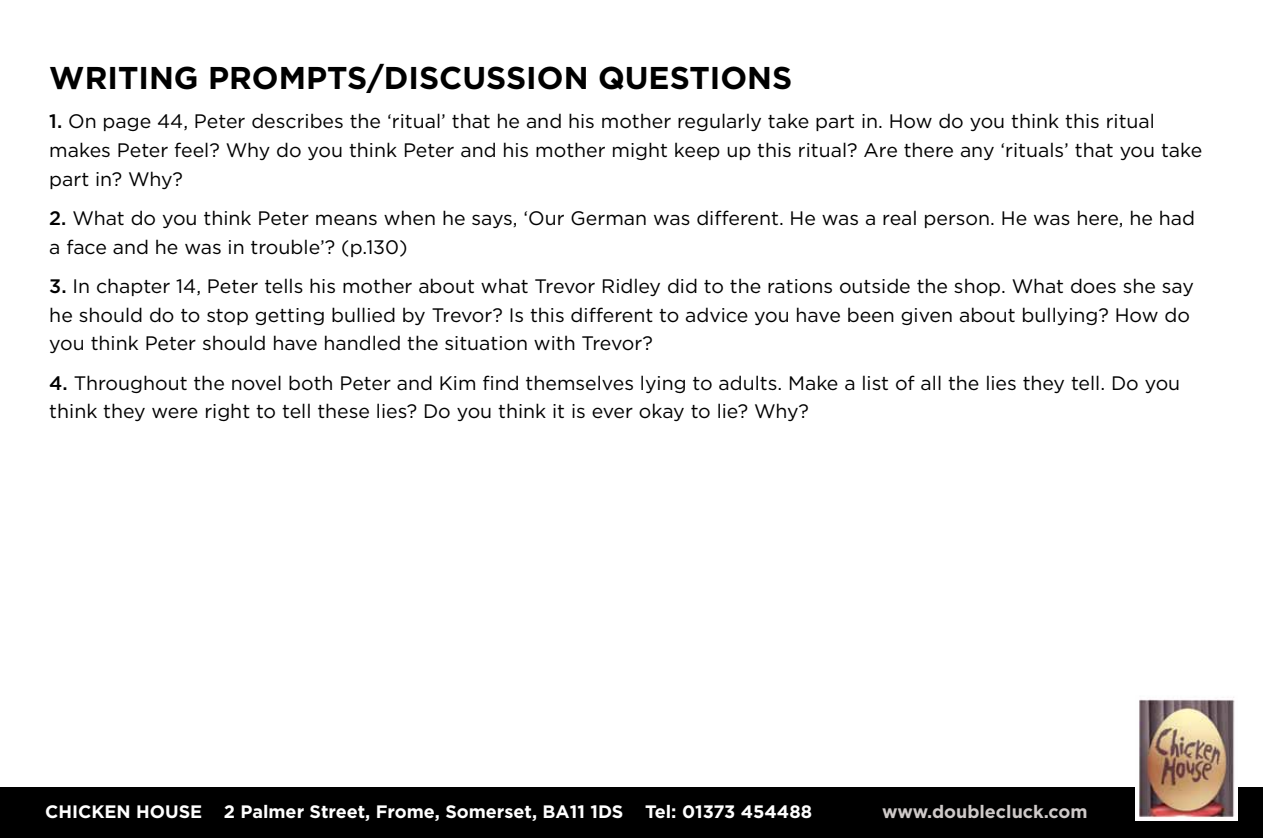
<style>
.page{position:relative;width:1263px;height:838px;background:#fff}
.page>*{position:absolute;margin:0;border:0;box-sizing:border-box;transform-origin:0 0}
.t1{font:700 31.5px "Gotham";color:#000}
.t2{font:19.5px/28.8px "Gotham";color:#000}
.t3{font:700 18px "Gotham";color:#fff}
.t4{font:700 18px "Gotham";color:#cec9c8}
.s1{font-weight:500}
</style>
<div class="page">
<div style="left:0;top:787px;width:1263px;height:51px;background:#000"></div>
<img style="left:1135px;top:697px;width:103px;height:123px">
<h1 class="t1" style="left:49px;top:57px;width:253px">Writing prompt</h1>
<h1 class="t1" style="left:347px;top:57px;width:447px">s/discussion questions</h1>
<p class="t2" style="left:49px;top:107px;width:1154px"><span class="s1">1.</span> On page 44, Peter describes the ‘ritual’ that he and his mother regularly take part in. How do you think this ritual makes Peter feel? Why do you think Peter and his mother might keep up this ritual? Are there any ‘rituals’ that you take part in? Why?</p>
<p class="t2" style="left:49px;top:203px;width:1147px"><span class="s1">2.</span> What do you think Peter means when he says, ‘Our German was different. He was a real person. He was here, he had a face and he was in trouble’? (p.130)</p>
<p class="t2" style="left:49px;top:271px;width:1146px"><span class="s1">3.</span> In chapter 14, Peter tells his mother about what Trevor Ridley did to the rations outside the shop. What does she say he should do to stop getting bullied by Trevor? Is this different to advice you have been given about bullying? How do you think Peter should have handled the situation with Trevor?</p>
<p class="t2" style="left:49px;top:368px;width:1132px"><span class="s1">4.</span> Throughout the novel both Peter and Kim find themselves lying to adults. Make a list of all the lies they tell. Do you think they were right to tell these lies? Do you think it is ever okay to lie? Why?</p>
<p class="t3" style="left:45px;top:799px;width:578px">Chicken H ouse 2 Palmer Street, Frome, Somerset, BA11 1DS</p>
<p class="t3" style="left:645px;top:799px;width:169px">Tel: 01373 454488</p>
<p class="t4" style="left:882px;top:799px;width:207px">www.doublecluck.com</p>
</div>
